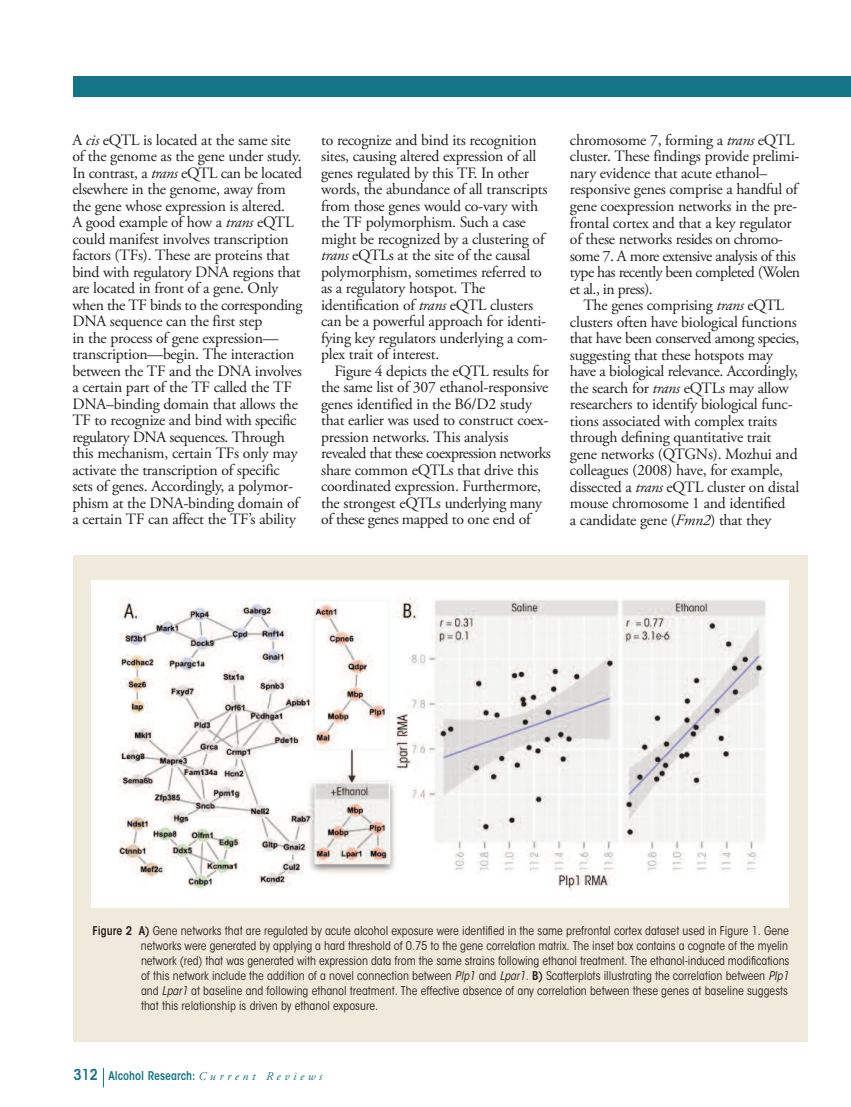
<style>
.page{position:relative;width:851px;height:1107px;background:#fff}
.page>*{position:absolute;margin:0;border:0;box-sizing:border-box;transform-origin:0 0}
.t1{font:15.75px/16.5px "Adobe Garamond Pro";letter-spacing:-.015em;color:#231f20}
.t2{font:15.75px "Adobe Garamond Pro";letter-spacing:-.035em;color:#231f20}
.t3{font:condensed 12px/15px "ITC Avant Garde Std";color:#231f20;text-align:justify}
.t4{font:600 condensed 12px "ITC Avant Garde Std";color:#147586}
.s1{font-style:italic}
.s2{font-weight:600}
.s3{font-size:15px}
.s4{font-family:"Adobe Garamond Pro";font-weight:400;font-style:italic;font-stretch:normal}
</style>
<div class="page">
<div style="left:73px;top:76px;width:777px;height:20px;background:#147586"></div>
<svg style="left:103px;top:1068px;width:1px;height:19px"></svg>
<div style="left:73px;top:555px;width:734px;height:487px;background:#f0eadc"></div>
<div style="left:91px;top:580px;width:698px;height:328px;background:#fff"></div>
<img style="left:118px;top:596px;width:648px;height:294px">
<p class="t1" style="left:72px;top:133px;width:231px">A <span class="s1">cis</span> eQTL is located at the same site of the genome as the gene under study.<br>In contrast, a <span class="s1">trans</span> eQTL can be located elsewhere in the genome, away from the gene whose expression is altered.<br>A good example of how a <span class="s1">trans</span> eQTL could manifest involves transcription factors (TFs). These are proteins that bind with regulatory DNA regions that are located in front of a gene. Only when the TF binds to the corresponding DNA sequence can the first step<br>in the process of gene expression— transcription—begin. The interaction between the TF and the DNA involves a certain part of the TF called the TF DNA–binding domain that allows the TF to recognize and bind with specific regulatory DNA sequences. Through this mechanism, certain TFs only may activate the transcription of specific sets of genes. Accordingly, a polymor&shy;phism at the DNA-binding domain of a certain TF can affect the TF’s ability</p>
<p class="t1" style="left:321px;top:133px;width:217px">to recognize and bind its recognition</p>
<p class="t1" style="left:321px;top:149px;width:217px">sites, causing altered expression of all</p>
<p class="t1" style="left:321px;top:166px;width:209px">genes regulated by this TF. In other</p>
<p class="t1" style="left:321px;top:182px;width:228px">words, the abundance of all transcripts</p>
<p class="t1" style="left:321px;top:199px;width:218px">from those genes would co-vary with</p>
<p class="t1" style="left:321px;top:215px;width:206px">the TF polymorphism. Such a case</p>
<p class="t1" style="left:321px;top:232px;width:225px">might be recognized by a clustering of</p>
<p class="t1" style="left:321px;top:248px;width:211px"><span class="s1">trans</span> eQTLs at the site of the causal</p>
<p class="t1" style="left:321px;top:265px;width:222px">polymorphism, sometimes referred to</p>
<p class="t1" style="left:321px;top:282px;width:166px">as a regulatory hotspot. The</p>
<p class="t1" style="left:321px;top:298px;width:214px">identification of <span class="s1">trans</span> eQTL clusters</p>
<p class="t1" style="left:321px;top:315px;width:226px">can be a powerful approach for identi-</p>
<p class="t1" style="left:321px;top:331px;width:228px">fying key regulators underlying a com-</p>
<p class="t1" style="left:321px;top:348px;width:120px">plex trait of interest.</p>
<p class="t1" style="left:334px;top:364px;width:216px">Figure 4 depicts the eQTL results for</p>
<p class="t1" style="left:321px;top:381px;width:229px">the same list of 307 ethanol-responsive</p>
<p class="t1" style="left:321px;top:397px;width:212px">genes identified in the B6/D2 study</p>
<p class="t1" style="left:321px;top:414px;width:229px">that earlier was used to construct coex-</p>
<p class="t1" style="left:321px;top:430px;width:189px">pression networks. This analysis</p>
<p class="t2" style="left:321px;top:447px;width:231px">revealed that these coexpression networks</p>
<p class="t1" style="left:321px;top:463px;width:219px">share common eQTLs that drive this</p>
<p class="t1" style="left:321px;top:480px;width:221px">coordinated expression. Furthermore,</p>
<p class="t1" style="left:321px;top:496px;width:222px">the strongest eQTLs underlying many</p>
<p class="t1" style="left:321px;top:513px;width:211px">of these genes mapped to one end of</p>
<p class="t1" style="left:570px;top:133px;width:226px">chromosome 7, forming a <span class="s1">trans</span> eQTL</p>
<p class="t1" style="left:570px;top:150px;width:231px">cluster. These findings provide prelimi-</p>
<p class="t1" style="left:570px;top:166px;width:199px">nary evidence that acute ethanol–</p>
<p class="t1" style="left:570px;top:183px;width:229px">responsive genes comprise a handful of</p>
<p class="t1" style="left:570px;top:199px;width:228px">gene coexpression networks in the pre-</p>
<p class="t1" style="left:570px;top:216px;width:223px">frontal cortex and that a key regulator</p>
<p class="t1" style="left:570px;top:232px;width:214px">of these networks resides on chromo-</p>
<p class="t2" style="left:570px;top:249px;width:227px">some 7. A more extensive analysis of this</p>
<p class="t2" style="left:570px;top:266px;width:232px">type has recently been completed (Wolen</p>
<p class="t2" style="left:570px;top:282px;width:84px">et al., in press).</p>
<p class="t1" style="left:583px;top:298px;width:202px">The genes comprising <span class="s1">trans</span> eQTL</p>
<p class="t1" style="left:570px;top:315px;width:228px">clusters often have biological functions</p>
<p class="t1" style="left:570px;top:331px;width:231px">that have been conserved among species,</p>
<p class="t1" style="left:570px;top:348px;width:204px">suggesting that these hotspots may</p>
<p class="t1" style="left:570px;top:364px;width:230px">have a biological relevance. Accordingly,</p>
<p class="t1" style="left:570px;top:381px;width:220px">the search for <span class="s1">trans</span> eQTLs may allow</p>
<p class="t1" style="left:570px;top:397px;width:224px">researchers to identify biological func-</p>
<p class="t1" style="left:570px;top:414px;width:209px">tions associated with complex traits</p>
<p class="t1" style="left:570px;top:430px;width:203px">through defining quantitative trait</p>
<p class="t1" style="left:570px;top:447px;width:229px">gene networks (QTGNs). Mozhui and</p>
<p class="t1" style="left:570px;top:463px;width:215px">colleagues (2008) have, for example,</p>
<p class="t1" style="left:570px;top:480px;width:231px">dissected a <span class="s1">trans</span> eQTL cluster on distal</p>
<p class="t1" style="left:570px;top:496px;width:217px">mouse chromosome 1 and identified</p>
<p class="t1" style="left:570px;top:513px;width:203px">a candidate gene (<span class="s1">Fmn2</span>) that they</p>
<p class="t3" style="left:141px;top:924px;width:650px;text-indent:-48px"><span class="s2">Figure 2 A)</span> Gene networks that are regulated by acute alcohol exposure were identified in the same prefrontal cortex dataset used in Figure 1. Gene networks were generated by applying a hard threshold of 0.75 to the gene correlation matrix. The inset box contains a cognate of the myelin network (red) that was generated with expression data from the same strains following ethanol treatment. The ethanol-induced modifications of this network include the addition of a novel connection between <span class="s1">Plp1</span> and <span class="s1">Lpar1</span>. <span class="s2">B)</span> Scatterplots illustrating the correlation between <span class="s1">Plp1 </span>and <span class="s1">Lpar1</span> at baseline and following ethanol treatment. The effective absence of any correlation between these genes at baseline suggests that this relationship is driven by ethanol exposure.</p>
<p class="t4" style="left:74px;top:1071px;width:250px"><span class="s3">312</span> Alcohol Research: <span class="s4">C u r r e n t R e v i e w s</span></p>
</div>
